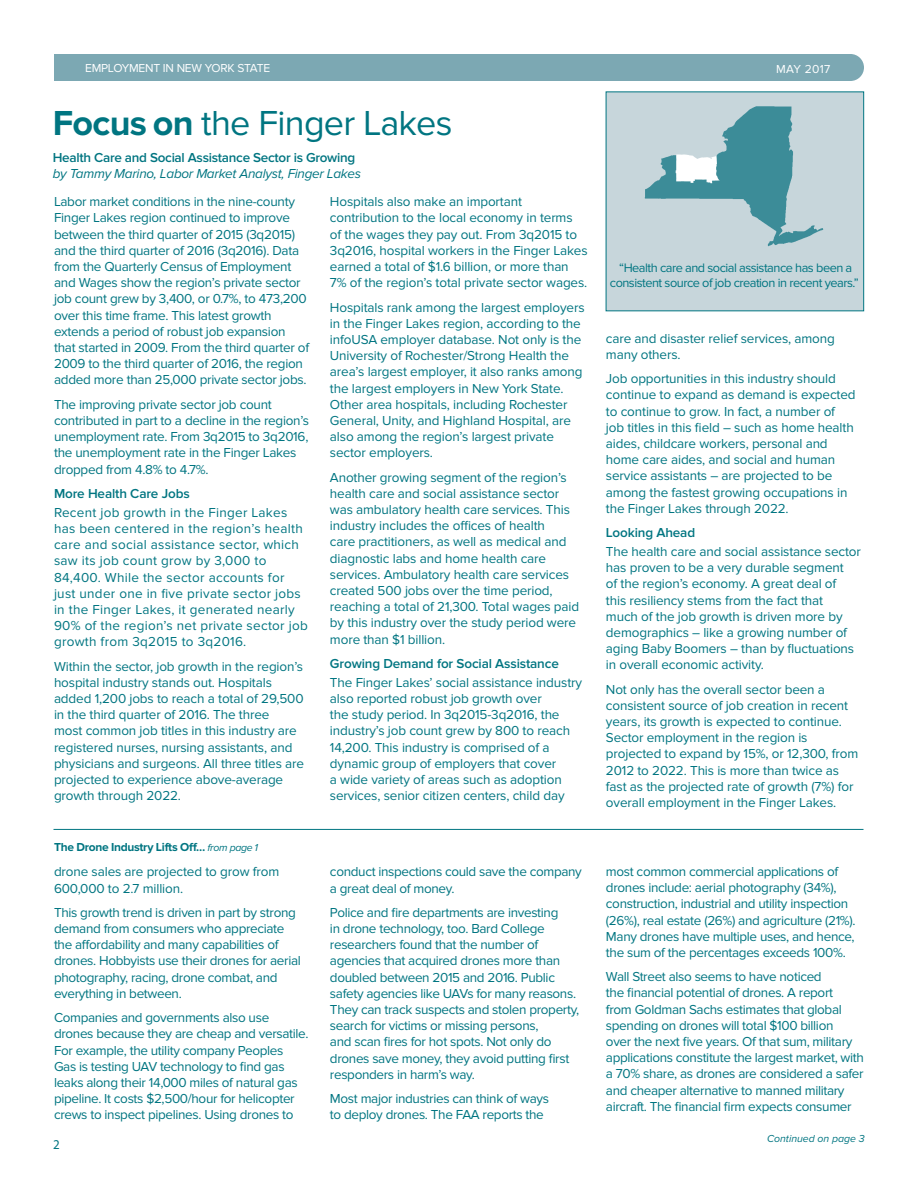
<style>
.page{position:relative;width:918px;height:1188px;background:#fff}
.page>*{position:absolute;margin:0;border:0;box-sizing:border-box;transform-origin:0 0}
.t1{font:36px "Proxima Nova";letter-spacing:-.02em;color:#007581}
.t2{font:13.5px/16.2px "Proxima Nova";letter-spacing:-.01em;color:#007581}
.t3{font:13.5px/16.2px "Proxima Nova";letter-spacing:.02em;color:#007581}
.t4{font:600 13.5px "Proxima Nova";letter-spacing:-.01em;color:#007581}
.t5{font:italic 13.5px "Proxima Nova";letter-spacing:-.02em;color:#007581}
.t6{font:13.5px "Myriad Pro";color:#007581;scale:.96 1}
.t7{font:12.75px/15px "Proxima Nova";letter-spacing:-.04em;color:#007581;text-align:center}
.t8{font:700 12px "Proxima Nova";letter-spacing:-.025em;color:#007581}
.t9{font:12px "Proxima Nova";letter-spacing:-.02em;color:#fff}
.t10{font:12px "Myriad Pro";color:#fff}
.t11{font:italic 10.5px "Proxima Nova";color:#007581}
.s1{font-weight:700}
.s2{font-weight:400;font-style:italic;font-size:10.5px}
</style>
<div class="page">
<hr style="left:54px;top:829px;width:810px;height:1px;background:#007581">
<div style="left:54px;top:54px;width:810px;height:27px;background:#7ca8b3"></div>
<div style="left:606px;top:92px;width:258px;height:219px;background:#c7d6db"></div>
<img style="left:645px;top:106px;width:179px;height:141px">
<img style="left:675px;top:152px;width:46px;height:34px">
<p class="t9" style="left:85px;top:61px;width:187px">EMPLOYMENT IN NEW YORK STATE</p>
<p class="t10" style="left:778px;top:60px;width:57px">APRIL 2015</p>
<p class="t9" style="left:776px;top:62px;width:56px">MAY 2017</p>
<h1 class="t1" style="left:53px;top:102px;width:401px"><span class="s1">Focus on</span> the Finger Lakes</h1>
<p class="t4" style="left:53px;top:149px;width:304px">Health Care and Social Assistance Sector is Growing</p>
<p class="t5" style="left:53px;top:166px;width:310px">by Tammy Marino, Labor Market Analyst, Finger Lakes</p>
<p class="t2" style="left:54px;top:194px;width:257px">Labor market conditions in the nine-county Finger Lakes region continued to improve between the third quarter of 2015 (3q2015) and the third quarter of 2016 (3q2016). Data from the Quarterly Census of Employment and Wages show the region’s private sector job count grew by 3,400, or 0.7%, to 473,200 over this time frame. This latest growth extends a period of robust job expansion that started in 2009. From the third quarter of 2009 to the third quarter of 2016, the region added more than 25,000 private sector jobs.</p>
<p class="t2" style="left:54px;top:396px;width:257px">The improving private sector job count contributed in part to a decline in the region’s unemployment rate. From 3q2015 to 3q2016, the unemployment rate in the Finger Lakes dropped from 4.8% to 4.7%.</p>
<p class="t4" style="left:54px;top:486px;width:137px">More Health Care Jobs</p>
<p class="t3" style="left:54px;top:504px;width:255px">Recent job growth in the Finger Lakes has been centered in the region’s health care and social assistance sector, which saw its job count grow by 3,000 to 84,400. While the sector accounts for just under one in five private sector jobs in the Finger Lakes, it generated nearly 90% of the region’s net private sector job growth from 3q2015 to 3q2016.</p>
<p class="t2" style="left:54px;top:658px;width:252px">Within the sector, job growth in the region’s hospital industry stands out. Hospitals added 1,200 jobs to reach a total of 29,500 in the third quarter of 2016. The three<br>most common job titles in this industry are registered nurses, nursing assistants, and physicians and surgeons. All three titles are projected to experience above-average growth through 2022.</p>
<p class="t8" style="left:54px;top:840px;width:206px">The Drone Industry Lifts Off… <span class="s2">from page 1</span></p>
<p class="t2" style="left:54px;top:864px;width:227px">drone sales are projected to grow from<br>600,000 to 2.7 million.</p>
<p class="t2" style="left:54px;top:904px;width:248px">This growth trend is driven in part by strong demand from consumers who appreciate the affordability and many capabilities of drones. Hobbyists use their drones for aerial photography, racing, drone combat, and everything in between.</p>
<p class="t2" style="left:54px;top:1010px;width:256px">Companies and governments also use drones because they are cheap and versatile.<br>For example, the utility company Peoples Gas is testing UAV technology to find gas leaks along their 14,000 miles of natural gas pipeline. It costs $2,500/hour for helicopter crews to inspect pipelines. Using drones to</p>
<p class="t6" style="left:53px;top:1137px;width:8px">2</p>
<p class="t2" style="left:330px;top:194px;width:259px">Hospitals also make an important contribution to the local economy in terms<br>of the wages they pay out. From 3q2015 to 3q2016, hospital workers in the Finger Lakes earned a total of $1.6 billion, or more than 7% of the region’s total private sector wages.</p>
<p class="t2" style="left:330px;top:299px;width:256px">Hospitals rank among the largest employers in the Finger Lakes region, according to the infoUSA employer database. Not only is the University of Rochester/Strong Health the area’s largest employer, it also ranks among the largest employers in New York State.<br>Other area hospitals, including Rochester General, Unity, and Highland Hospital, are also among the region’s largest private sector employers.</p>
<p class="t2" style="left:330px;top:469px;width:251px">Another growing segment of the region’s health care and social assistance sector was ambulatory health care services. This industry includes the offices of health<br>care practitioners, as well as medical and diagnostic labs and home health care services. Ambulatory health care services created 500 jobs over the time period, reaching a total of 21,300. Total wages paid by this industry over the study period were more than $1 billion.</p>
<p class="t4" style="left:330px;top:656px;width:230px">Growing Demand for Social Assistance</p>
<p class="t2" style="left:330px;top:674px;width:254px">The Finger Lakes’ social assistance industry also reported robust job growth over<br>the study period. In 3q2015-3q2016, the industry’s job count grew by 800 to reach 14,200. This industry is comprised of a dynamic group of employers that cover<br>a wide variety of areas such as adoption services, senior citizen centers, child day</p>
<p class="t2" style="left:330px;top:864px;width:253px">conduct inspections could save the company a great deal of money.</p>
<p class="t2" style="left:330px;top:904px;width:251px">Police and fire departments are investing<br>in drone technology, too. Bard College researchers found that the number of agencies that acquired drones more than doubled between 2015 and 2016. Public safety agencies like UAVs for many reasons.<br>They can track suspects and stolen property, search for victims or missing persons,<br>and scan fires for hot spots. Not only do drones save money, they avoid putting first responders in harm’s way.</p>
<p class="t2" style="left:330px;top:1091px;width:221px">Most major industries can think of ways to deploy drones. The FAA reports the</p>
<p class="t7" style="left:610px;top:261px;width:251px">“Health care and social assistance has been a consistent source of job creation in recent years.”</p>
<p class="t2" style="left:606px;top:330px;width:230px">care and disaster relief services, among many others.</p>
<p class="t2" style="left:606px;top:371px;width:251px">Job opportunities in this industry should continue to expand as demand is expected to continue to grow. In fact, a number of job titles in this field – such as home health aides, childcare workers, personal and home care aides, and social and human service assistants – are projected to be among the fastest growing occupations in the Finger Lakes through 2022.</p>
<p class="t4" style="left:606px;top:525px;width:91px">Looking Ahead</p>
<p class="t2" style="left:606px;top:544px;width:257px">The health care and social assistance sector has proven to be a very durable segment<br>of the region’s economy. A great deal of<br>this resiliency stems from the fact that<br>much of the job growth is driven more by demographics – like a growing number of aging Baby Boomers – than by fluctuations in overall economic activity.</p>
<p class="t2" style="left:606px;top:681px;width:254px">Not only has the overall sector been a consistent source of job creation in recent years, its growth is expected to continue.<br>Sector employment in the region is projected to expand by 15%, or 12,300, from 2012 to 2022. This is more than twice as fast as the projected rate of growth (7%) for overall employment in the Finger Lakes.</p>
<p class="t2" style="left:606px;top:864px;width:251px">most common commercial applications of drones include: aerial photography (34%), construction, industrial and utility inspection (26%), real estate (26%) and agriculture (21%).<br>Many drones have multiple uses, and hence, the sum of the percentages exceeds 100%.</p>
<p class="t2" style="left:606px;top:969px;width:260px">Wall Street also seems to have noticed<br>the financial potential of drones. A report<br>from Goldman Sachs estimates that global spending on drones will total $100 billion<br>over the next five years. Of that sum, military applications constitute the largest market, with a 70% share, as drones are considered a safer and cheaper alternative to manned military aircraft. The financial firm expects consumer</p>
<p class="t11" style="left:767px;top:1132px;width:99px">Continued on page 3</p>
</div>
